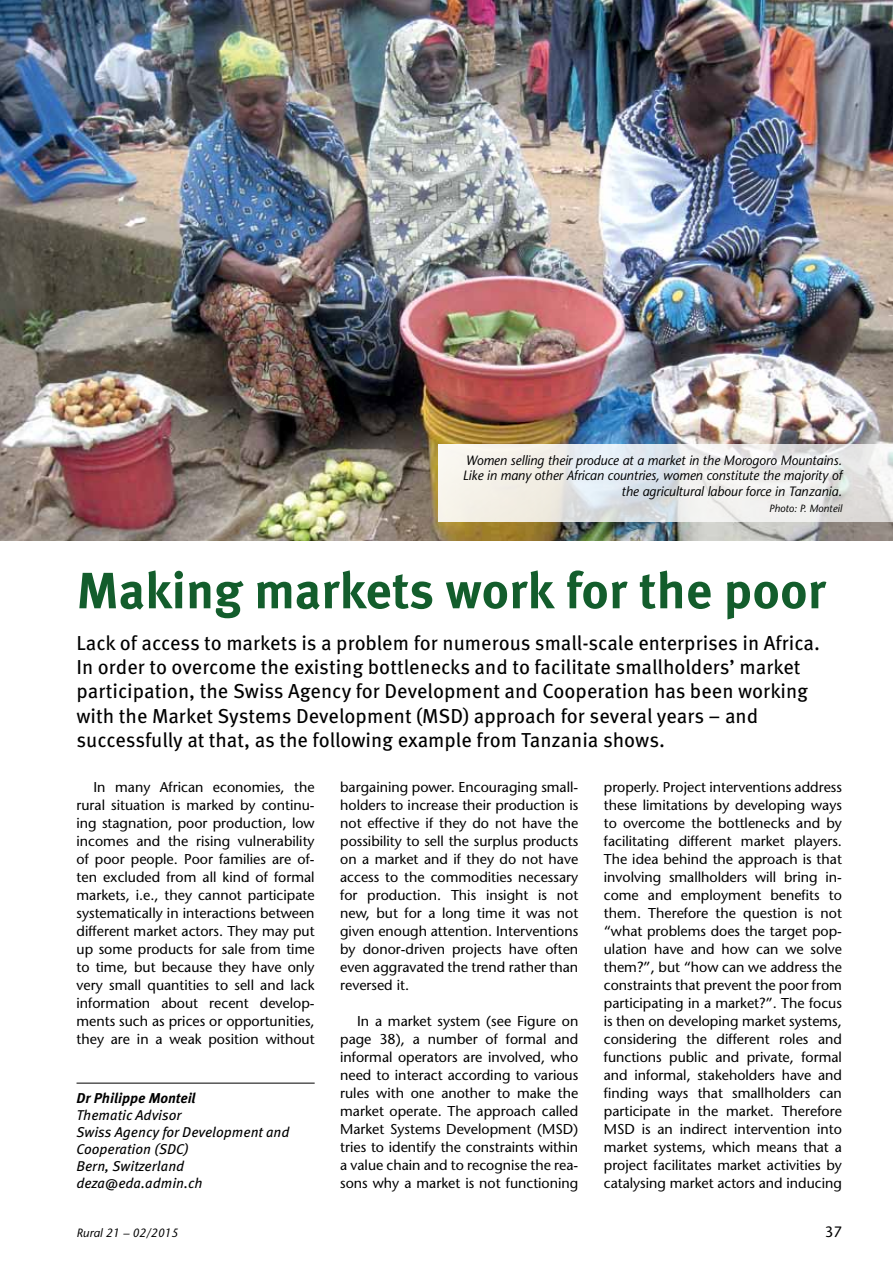
<style>
.page{position:relative;width:893px;height:1263px;background:#fff}
.page>*{position:absolute;margin:0;border:0;box-sizing:border-box;transform-origin:0 0}
.t1{font:700 51px "Meta Pro";color:#135d2c}
.t2{font:20.25px/24.3px "Meta Pro";letter-spacing:-.01em;color:#000}
.t3{font:500 15px "Stone Sans Std";color:#000}
.t4{font:500 14.25px/18px "Stone Sans Std";color:#000;text-align:justify}
.t5{font:italic 14.25px/17.1px "Meta Pro";color:#000}
.t6{font:italic 700 14.25px "Meta Pro";color:#000}
.t7{font:italic 500 13.5px/15.8px "Stone Sans Std";color:#000;text-align:right;scale:.95 1}
.t8{font:italic 500 12px "Stone Sans Std";color:#000}
.t9{font:italic 500 10.5px "Stone Sans Std";color:#000}
</style>
<div class="page">
<hr style="left:77px;top:1083px;width:238px;height:1px;background:#000">
<img style="left:0;top:0;width:893px;height:540px">
<svg style="left:438px;top:444px;width:455px;height:78px"></svg>
<p class="t7" style="left:463px;top:452px;width:401px">Women selling their produce at a market in the Morogoro Mountains.<br>Like in many other African countries, women constitute the majority of the agricultural labour force in Tanzania.</p>
<p class="t9" style="left:769px;top:502px;width:74px">Photo: P. Monteil</p>
<h1 class="t1" style="left:77px;top:558px;width:751px">Making markets work for the poor</h1>
<p class="t2" style="left:77px;top:631px;width:745px">Lack of access to markets is a problem for numerous small-scale enterprises in Africa.<br>In order to overcome the existing bottlenecks and to facilitate smallholders’ market participation, the Swiss Agency for Development and Cooperation has been working with the Market Systems Development (MSD) approach for several years – and successfully at that, as the following example from Tanzania shows.</p>
<p class="t4" style="left:77px;top:778px;width:240px;text-indent:17px">In many African economies, the rural situation is marked by continu&shy;ing stagnation, poor production, low incomes and the rising vulnerability of poor people. Poor families are of&shy;ten excluded from all kind of formal markets, i.e., they cannot participate systematically in interactions between different market actors. They may put up some products for sale from time to time, but because they have only very small quantities to sell and lack information about recent develop&shy;ments such as prices or opportunities, they are in a weak position without</p>
<p class="t4" style="left:340px;top:778px;width:240px">bargaining power. Encouraging small&shy;holders to increase their production is not effective if they do not have the possibility to sell the surplus products on a market and if they do not have access to the commodities necessary for production. This insight is not new, but for a long time it was not given enough attention. Interventions by donor-driven projects have often even aggravated the trend rather than reversed it.</p>
<p class="t4" style="left:604px;top:778px;width:240px">properly. Project interventions address these limitations by developing ways to overcome the bottlenecks and by facilitating different market players.<br>The idea behind the approach is that involving smallholders will bring in&shy;come and employment benefits to them. Therefore the question is not “what problems does the target pop&shy;ulation have and how can we solve them?”, but “how can we address the constraints that prevent the poor from participating in a market?”. The focus is then on developing market systems, considering the different roles and functions public and private, formal and informal, stakeholders have and finding ways that smallholders can participate in the market. Therefore MSD is an indirect intervention into market systems, which means that a project facilitates market activities by catalysing market actors and inducing</p>
<p class="t4" style="left:340px;top:1012px;width:240px;text-indent:17px">In a market system (see Figure on page 38), a number of formal and informal operators are involved, who need to interact according to various rules with one another to make the market operate. The approach called Market Systems Development (MSD) tries to identify the constraints within a value chain and to recognise the rea&shy;sons why a market is not functioning</p>
<p class="t6" style="left:77px;top:1089px;width:121px">Dr Philippe Monteil</p>
<p class="t5" style="left:77px;top:1107px;width:214px">Thematic Advisor<br>Swiss Agency for Development and<br>Cooperation (SDC)<br>Bern, Switzerland deza@eda.admin.ch</p>
<p class="t8" style="left:77px;top:1226px;width:103px">Rural 21 – 02/2015</p>
<p class="t3" style="left:825px;top:1223px;width:19px">37</p>
</div>
